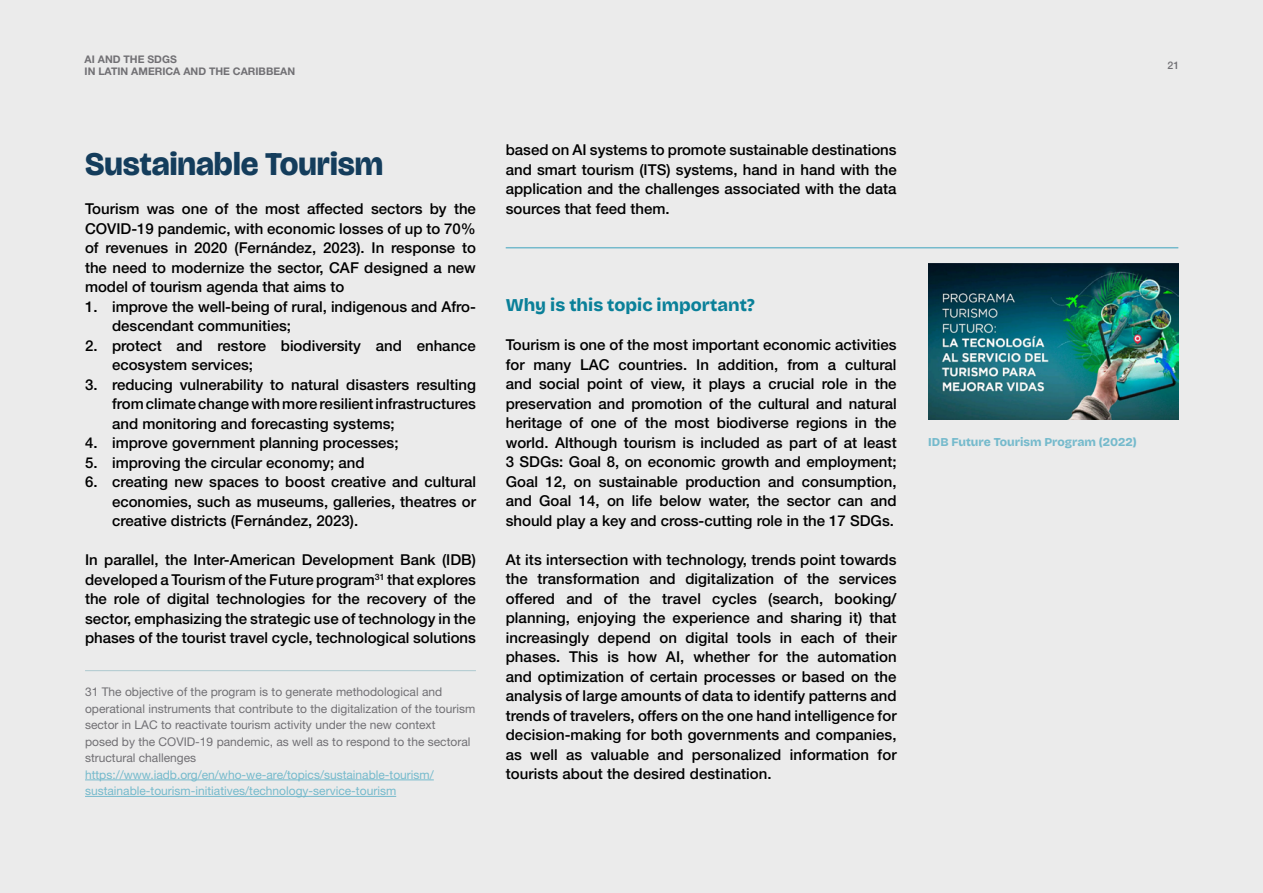
<style>
.page{position:relative;width:1263px;height:893px;background:#ebebeb}
.page>*{position:absolute;margin:0;border:0;box-sizing:border-box;transform-origin:0 0}
.t1{font:800 33px "Bricolage Grotesque 96 pt";color:#143d5c}
.t2{font:800 18px "Bricolage Grotesque";color:#0a8099}
.t3{font:500 15px/19.5px "Helvetica Neue LT Std";color:#000;text-align:justify}
.t4{font:12px/16.5px "Helvetica Neue LT Std";color:#717074}
.t5{font:12px/16.5px "Helvetica Neue LT Std";color:#75bacc}
.t6{font:800 12px "Bricolage Grotesque";color:#75bacc}
.t7{font:700 10.5px/12px "Helvetica Neue LT Std";color:#717074}
.t8{font:500 10.5px "Helvetica Neue LT Std";color:#717074}
</style>
<div class="page">
<img style="left:928px;top:263px;width:250px;height:157px">
<hr style="left:506px;top:247px;width:672px;height:1px;background:#75bacc">
<hr style="left:85px;top:670px;width:391px;height:1px;background:#adc9cf">
<hr style="left:85px;top:780px;width:349px;height:1px;background:#75bacc">
<hr style="left:85px;top:796px;width:311px;height:1px;background:#75bacc">
<p class="t7" style="left:85px;top:53px;width:212px">AI AND THE SDGS<br>IN LATIN AMERICA AND THE CARIBBEAN</p>
<h1 class="t1" style="left:85px;top:140px;width:300px">Sustainable Tourism</h1>
<p class="t3" style="left:85px;top:199px;width:392px">Tourism was one of the most affected sectors by the COVID-19 pandemic, with economic losses of up to 70% of revenues in 2020 (Fernández, 2023). In response to the need to modernize the sector, CAF designed a new model of tourism agenda that aims to</p>
<p class="t3" style="left:112px;top:297px;width:365px;text-indent:-27px">1. improve the well-being of rural, indigenous and Afro&shy;descendant communities;</p>
<p class="t3" style="left:112px;top:336px;width:365px;text-indent:-27px">2. protect and restore biodiversity and enhance ecosystem services;</p>
<p class="t3" style="left:112px;top:375px;width:365px;text-indent:-27px">3. reducing vulnerability to natural disasters resulting from climate change with more resilient infrastructures and monitoring and forecasting systems;</p>
<p class="t3" style="left:85px;top:433px;width:315px">4. improve government planning processes;</p>
<p class="t3" style="left:85px;top:453px;width:281px">5. improving the circular economy; and</p>
<p class="t3" style="left:112px;top:472px;width:365px;text-indent:-27px">6. creating new spaces to boost creative and cultural economies, such as museums, galleries, theatres or creative districts (Fernández, 2023).</p>
<p class="t3" style="left:85px;top:550px;width:392px">In parallel, the Inter-American Development Bank (IDB) developed a Tourism of the Future program<sup>31</sup> that explores the role of digital technologies for the recovery of the sector, emphasizing the strategic use of technology in the phases of the tourist travel cycle, technological solutions</p>
<p class="t4" style="left:85px;top:683px;width:392px">31 The objective of the program is to generate methodological and operational instruments that contribute to the digitalization of the tourism sector in LAC to reactivate tourism activity under the new context<br>posed by the COVID-19 pandemic, as well as to respond to the sectoral structural challenges</p>
<p class="t5" style="left:85px;top:766px;width:350px">https://www.iadb.org/en/who-we-are/topics/sustainable-tourism/ sustainable-tourism-initiatives/technology-service-tourism</p>
<p class="t3" style="left:506px;top:140px;width:392px">based on AI systems to promote sustainable destinations and smart tourism (ITS) systems, hand in hand with the application and the challenges associated with the data sources that feed them.</p>
<p class="t2" style="left:506px;top:290px;width:250px">Why is this topic important?</p>
<p class="t3" style="left:506px;top:335px;width:392px">Tourism is one of the most important economic activities for many LAC countries. In addition, from a cultural and social point of view, it plays a crucial role in the preservation and promotion of the cultural and natural heritage of one of the most biodiverse regions in the world. Although tourism is included as part of at least 3 SDGs: Goal 8, on economic growth and employment; Goal 12, on sustainable production and consumption, and Goal 14, on life below water, the sector can and should play a key and cross-cutting role in the 17 SDGs.</p>
<p class="t3" style="left:506px;top:550px;width:392px">At its intersection with technology, trends point towards the transformation and digitalization of the services offered and of the travel cycles (search, booking/ planning, enjoying the experience and sharing it) that increasingly depend on digital tools in each of their phases. This is how AI, whether for the automation and optimization of certain processes or based on the analysis of large amounts of data to identify patterns and trends of travelers, offers on the one hand intelligence for decision-making for both governments and companies, as well as valuable and personalized information for tourists about the desired destination.</p>
<p class="t8" style="left:1167px;top:59px;width:13px">21</p>
<p class="t6" style="left:928px;top:432px;width:210px">IDB Future Tourism Program (2022)</p>
</div>
